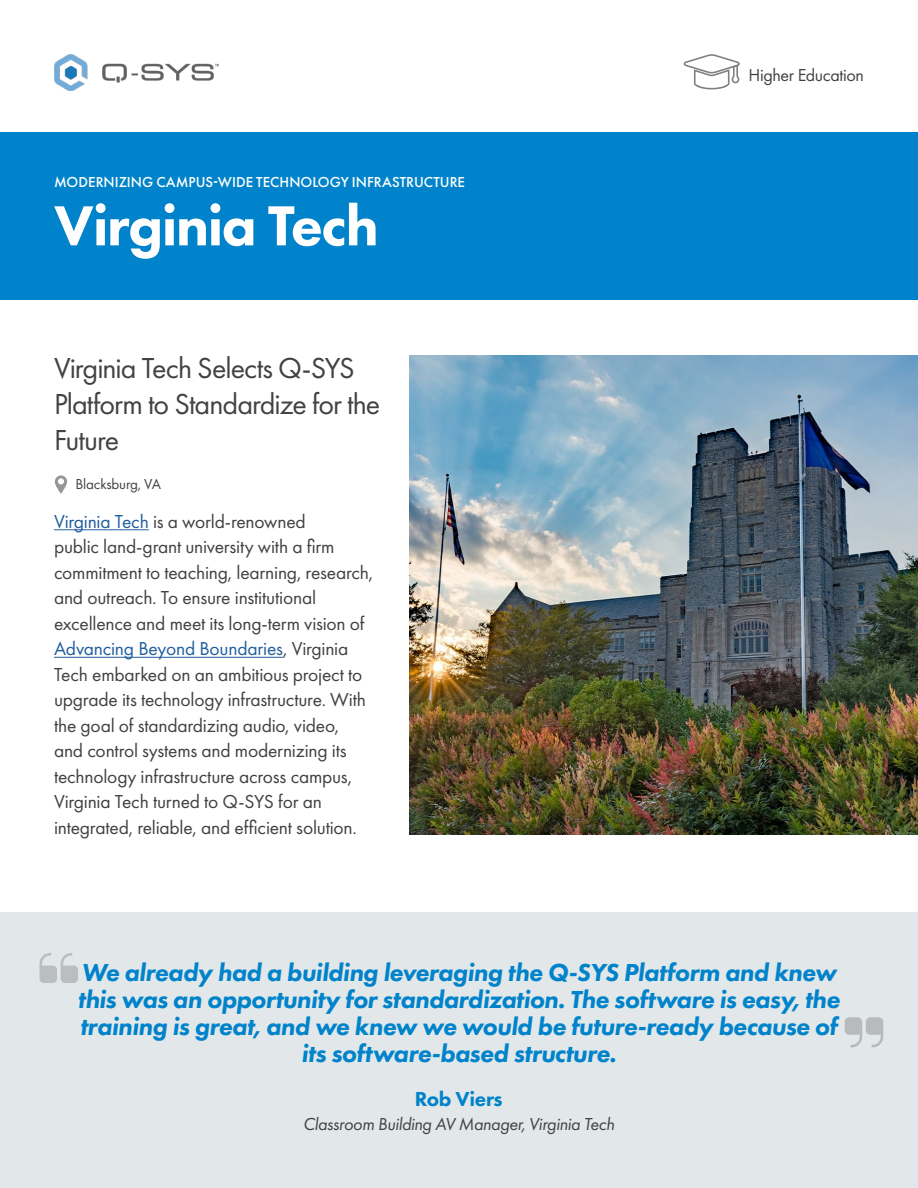
<style>
.page{position:relative;width:918px;height:1188px;background:#fff}
.page>*{position:absolute;margin:0;border:0;box-sizing:border-box;transform-origin:0 0}
.t1{font:800 58.5px "Futura PT";letter-spacing:-.03em;color:#fff}
.t2{font:30px/36px "Futura PT";letter-spacing:-.03em;color:#424242}
.t3{font:italic 800 25.5px/27px "Futura PT";letter-spacing:-.02em;color:#0083ca;text-align:center}
.t4{font:800 21px "Futura PT";letter-spacing:-.02em;color:#0083ca}
.t5{font:19.5px/25.5px "Futura PT";letter-spacing:-.01em;color:#414141}
.t6{font:italic 18px "Futura PT";letter-spacing:-.02em;color:#424242}
.t7{font:18px "Futura PT";letter-spacing:-.02em;color:#424242}
.t8{font:500 15px "Futura PT";color:#fff}
.t9{font:15px "Futura PT";letter-spacing:-.015em;color:#424242}
.s1{color:#215e9e}
</style>
<div class="page">
<div style="left:0;top:912px;width:918px;height:276px;background:#e2e7ea"></div>
<div style="left:0;top:132px;width:918px;height:168px;background:#0083ca"></div>
<svg style="left:40px;top:953px;width:38px;height:30px"></svg>
<svg style="left:845px;top:1017px;width:38px;height:30px"></svg>
<hr style="left:54px;top:529px;width:95px;height:1px;background:#215e9e">
<hr style="left:54px;top:657px;width:229px;height:1px;background:#215e9e">
<img style="left:409px;top:355px;width:509px;height:480px">
<svg style="left:55px;top:475px;width:12px;height:19px"></svg>
<svg style="left:58px;top:478px;width:6px;height:6px"></svg>
<img style="left:54px;top:54px;width:164px;height:36px">
<svg style="left:684px;top:54px;width:56px;height:35px"></svg>
<p class="t8" style="left:54px;top:173px;width:413px">MODERNIZING CAMPUS-WIDE TECHNOLOGY INFRASTRUCTURE</p>
<h1 class="t1" style="left:54px;top:189px;width:326px">Virginia Tech</h1>
<h2 class="t2" style="left:54px;top:350px;width:328px">Virginia Tech Selects Q-SYS<br>Platform to Standardize for the<br>Future</h2>
<p class="t9" style="left:75px;top:476px;width:87px">Blacksburg, VA</p>
<p class="t5" style="left:54px;top:509px;width:321px"><span class="s1">Virginia Tech</span> is a world-renowned<br>public land-grant university with a firm commitment to teaching, learning, research, and outreach. To ensure institutional excellence and meet its long-term vision of <span class="s1">Advancing Beyond Boundaries</span>, Virginia Tech embarked on an ambitious project to upgrade its technology infrastructure. With the goal of standardizing audio, video, and control systems and modernizing its technology infrastructure across campus, Virginia Tech turned to Q-SYS for an integrated, reliable, and efficient solution.</p>
<p class="t7" style="left:748px;top:65px;width:117px">Higher Education</p>
<h3 class="t3" style="left:78px;top:959px;width:763px">We already had a building leveraging the Q-SYS Platform and knew this was an opportunity for standardization. The software is easy, the training is great, and we knew we would be future-ready because of its software-based structure.</h3>
<p class="t4" style="left:415px;top:1086px;width:89px">Rob Viers</p>
<p class="t6" style="left:303px;top:1113px;width:313px">Classroom Building AV Manager, Virginia Tech</p>
</div>
